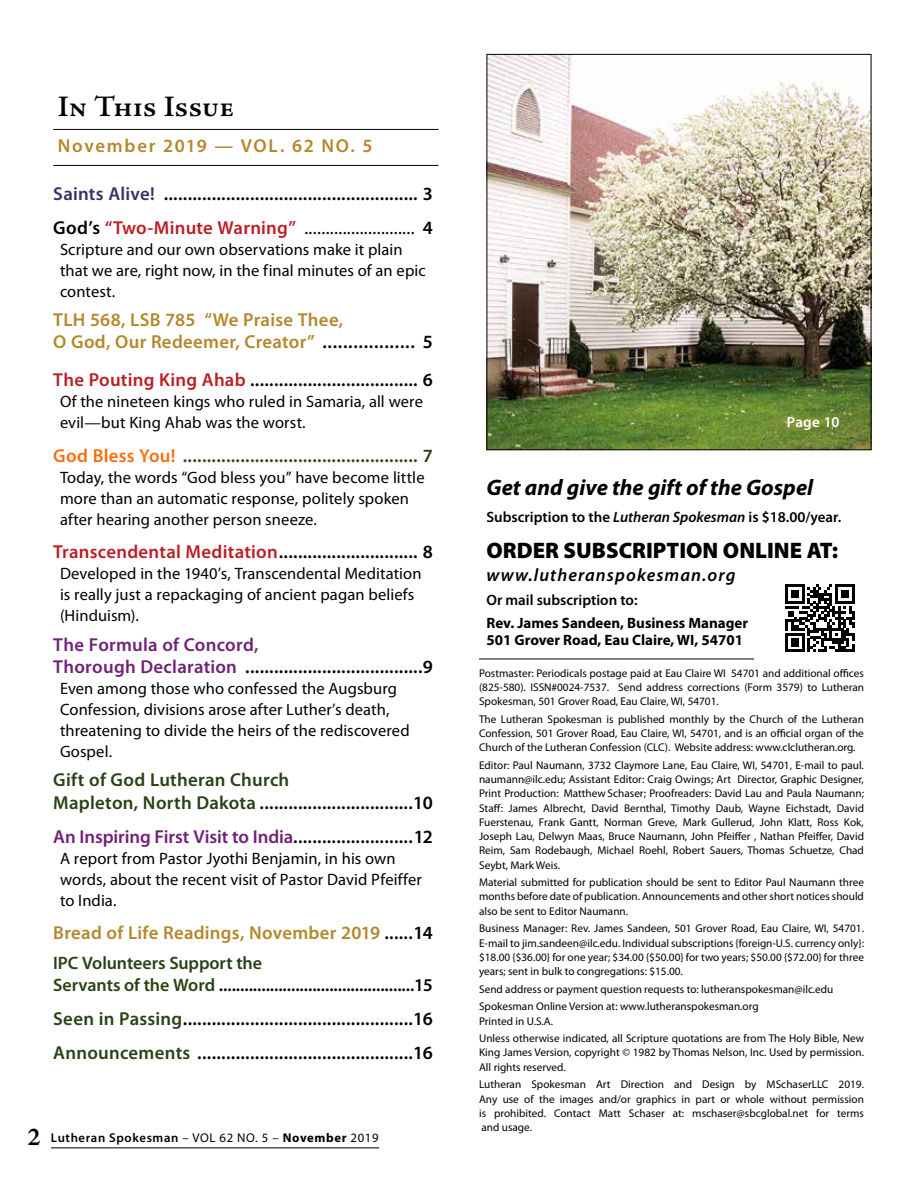
<style>
.page{position:relative;width:918px;height:1188px;background:#fff}
.page>*{position:absolute;margin:0;border:0;box-sizing:border-box;transform-origin:0 0}
.t1{font:600 30px "Adobe Jenson Pro";color:#000}
.t2{font:italic 700 22.5px "Myriad Pro";color:#000}
.t3{font:900 22.5px "Myriad Pro";color:#000}
.t4{font:600 18.75px/33.8px "Myriad Pro";letter-spacing:.015em;color:#000}
.t5{font:600 18.75px/22.5px "Myriad Pro";letter-spacing:.015em;color:#294215}
.t6{font:600 18.75px/22.5px "Myriad Pro";letter-spacing:.015em;color:#b4872e}
.t7{font:600 18.75px/22.5px "Myriad Pro";letter-spacing:.01em;color:#712177}
.t8{font:600 18.75px "Myriad Pro";letter-spacing:-.01em;color:#712177}
.t9{font:600 18.75px "Myriad Pro";letter-spacing:.09em;color:#b4872e}
.t10{font:600 18px/22.5px "Myriad Pro";letter-spacing:-.005em;color:#000}
.t11{font:italic 600 18px "Myriad Pro";letter-spacing:.06em;color:#000}
.t12{font:16.5px/21px "Myriad Pro";letter-spacing:.005em;color:#000}
.t13{font:600 15px "Myriad Pro";color:#000}
.t14{font:700 15px/16.5px "Myriad Pro";color:#000}
.t15{font:600 15px "Myriad Pro";letter-spacing:.015em;color:#fff}
.t16{font:600 12.75px "Myriad Pro";letter-spacing:.05em;color:#000}
.t17{font:11.25px/14.2px "Myriad Pro";color:#000;text-align:justify}
.s1{color:#336}
.s2{color:#bb1e24}
.s3{font-weight:400}
.s4{color:#000}
.s5{color:#ff6c0c}
.s6{color:#294215}
.s7{font-family:"Adobe Jenson Pro";font-weight:700;font-size:25.5px}
.s8{font-weight:700}
.s9{font-style:italic}
</style>
<div class="page">
<hr style="left:51px;top:1147px;width:328px;height:1px;background:#000">
<hr style="left:53px;top:129px;width:385px;height:1px;background:#000">
<hr style="left:53px;top:165px;width:385px;height:1px;background:#000">
<svg style="left:786px;top:585px;width:68px;height:67px"></svg>
<hr style="left:479px;top:659px;width:275px;height:1px;background:#000">
<img style="left:489px;top:56px;width:380px;height:392px">
<div style="left:487px;top:54px;width:384px;height:396px;border:1px solid #000"></div>
<h1 class="t1" style="left:58px;top:89px;width:178px">In This Issue</h1>
<h3 class="t9" style="left:58px;top:135px;width:316px">November 2019 — VOL. 62 NO. 5</h3>
<h3 class="t4" style="left:53px;top:177px;width:381px"><span class="s1">Saints Alive!</span> ..................................................... 3<br>God’s <span class="s2">“Two-Minute Warning”</span> <span class="s3">..........................</span> 4</h3>
<h3 class="t12" style="left:60px;top:239px;width:367px">Scripture and our own observations make it plain that we are, right now, in the final minutes of an epic contest.</h3>
<h3 class="t6" style="left:53px;top:309px;width:381px">TLH 568, LSB 785 “We Praise Thee,<br>O God, Our Redeemer, Creator” <span class="s4">.................. 5</span></h3>
<h3 class="t4" style="left:53px;top:363px;width:381px"><span class="s2">The Pouting King Ahab</span> ................................... 6</h3>
<h3 class="t12" style="left:60px;top:391px;width:364px">Of the nineteen kings who ruled in Samaria, all were evil—but King Ahab was the worst.</h3>
<h3 class="t5" style="left:53px;top:444px;width:381px"><span class="s5">God Bless You!</span> ................................................. 7</h3>
<h3 class="t12" style="left:60px;top:467px;width:366px">Today, the words “God bless you” have become little more than an automatic response, politely spoken after hearing another person sneeze.</h3>
<h3 class="t4" style="left:53px;top:535px;width:381px"><span class="s2">Transcendental Meditation</span>............................. 8</h3>
<h3 class="t12" style="left:60px;top:564px;width:363px">Developed in the 1940’s, Transcendental Meditation is really just a repackaging of ancient pagan beliefs (Hinduism).</h3>
<h3 class="t7" style="left:53px;top:633px;width:381px">The Formula of Concord,<br>Thorough Declaration <span class="s4">.....................................9</span></h3>
<h3 class="t12" style="left:60px;top:678px;width:351px">Even among those who confessed the Augsburg Confession, divisions arose after Luther’s death, threatening to divide the heirs of the rediscovered Gospel.</h3>
<h3 class="t5" style="left:53px;top:769px;width:381px">Gift of God Lutheran Church<br>Mapleton, North Dakota <span class="s4">................................10</span></h3>
<h3 class="t8" style="left:53px;top:826px;width:381px">An Inspiring First Visit to India<span class="s4">.........................12</span></h3>
<h3 class="t12" style="left:60px;top:848px;width:363px">A report from Pastor Jyothi Benjamin, in his own words, about the recent visit of Pastor David Pfeiffer to India.</h3>
<h3 class="t6" style="left:53px;top:922px;width:381px">Bread of Life Readings, November 2019 <span class="s4">......14</span></h3>
<h3 class="t10" style="left:53px;top:952px;width:381px"><span class="s6">IPC Volunteers Support the<br>Servants of the Word</span> ..............................................15</h3>
<h3 class="t4" style="left:53px;top:1002px;width:381px"><span class="s6">Seen in Passing</span>................................................16<br><span class="s6">Announcements</span> .............................................16</h3>
<p class="t16" style="left:27px;top:1131px;width:353px"><span class="s7">2</span> Lutheran Spokesman <span class="s3">– VOL 62 NO. 5 –</span> <span class="s8">November</span> <span class="s3">2019</span></p>
<h3 class="t15" style="left:787px;top:414px;width:54px">Page 10</h3>
<h2 class="t2" style="left:487px;top:475px;width:328px">Get and give the gift of the Gospel</h2>
<h3 class="t13" style="left:487px;top:509px;width:356px">Subscription to the <span class="s9">Lutheran Spokesman</span> is $18.00/year.</h3>
<h2 class="t3" style="left:487px;top:537px;width:353px">ORDER SUBSCRIPTION ONLINE AT:</h2>
<h3 class="t11" style="left:487px;top:565px;width:250px">www.lutheranspokesman.org</h3>
<h3 class="t13" style="left:487px;top:592px;width:153px">Or mail subscription to:</h3>
<h3 class="t14" style="left:487px;top:615px;width:263px">Rev. James Sandeen, Business Manager<br>501 Grover Road, Eau Claire, WI, 54701</h3>
<p class="t17" style="left:479px;top:666px;width:386px">Postmaster: Periodicals postage paid at Eau Claire WI 54701 and additional offices (825-580). ISSN#0024-7537. Send address corrections (Form 3579) to Lutheran Spokesman, 501 Grover Road, Eau Claire, WI, 54701.</p>
<p class="t17" style="left:479px;top:712px;width:386px">The Lutheran Spokesman is published monthly by the Church of the Lutheran Confession, 501 Grover Road, Eau Claire, WI, 54701, and is an official organ of the Church of the Lutheran Confession (CLC). Website address: www.clclutheran.org.</p>
<p class="t17" style="left:479px;top:758px;width:386px">Editor: Paul Naumann, 3732 Claymore Lane, Eau Claire, WI, 54701, E-mail to paul. naumann@ilc.edu; Assistant Editor: Craig Owings; Art Director, Graphic Designer, Print Production: Matthew Schaser; Proofreaders: David Lau and Paula Naumann; Staff: James Albrecht, David Bernthal, Timothy Daub, Wayne Eichstadt, David Fuerstenau, Frank Gantt, Norman Greve, Mark Gullerud, John Klatt, Ross Kok, Joseph Lau, Delwyn Maas, Bruce Naumann, John Pfeiffer , Nathan Pfeiffer, David Reim, Sam Rodebaugh, Michael Roehl, Robert Sauers, Thomas Schuetze, Chad Seybt, Mark Weis.</p>
<p class="t17" style="left:479px;top:875px;width:386px">Material submitted for publication should be sent to Editor Paul Naumann three months before date of publication. Announcements and other short notices should also be sent to Editor Naumann.</p>
<p class="t17" style="left:479px;top:922px;width:386px">Business Manager: Rev. James Sandeen, 501 Grover Road, Eau Claire, WI, 54701.<br>E-mail to jim.sandeen@ilc.edu. Individual subscriptions {foreign-U.S. currency only}: $18.00 {$36.00} for one year; $34.00 {$50.00} for two years; $50.00 {$72.00} for three years; sent in bulk to congregations: $15.00.</p>
<p class="t17" style="left:479px;top:980px;width:356px;line-height:17.5px">Send address or payment question requests to: lutheranspokesman@ilc.edu<br>Spokesman Online Version at: www.lutheranspokesman.org</p>
<p class="t17" style="left:479px;top:1012px;width:386px;line-height:17.5px">Printed in U.S.A.<br>Unless otherwise indicated, all Scripture quotations are from The Holy Bible, New</p>
<p class="t17" style="left:479px;top:1046px;width:386px">King James Version, copyright © 1982 by Thomas Nelson, Inc. Used by permission.<br>All rights reserved.</p>
<p class="t17" style="left:479px;top:1078px;width:386px">Lutheran Spokesman Art Direction and Design by MSchaserLLC 2019.<br>Any use of the images and/or graphics in part or whole without permission is prohibited. Contact Matt Schaser at: mschaser@sbcglobal.net for terms and usage.</p>
</div>
